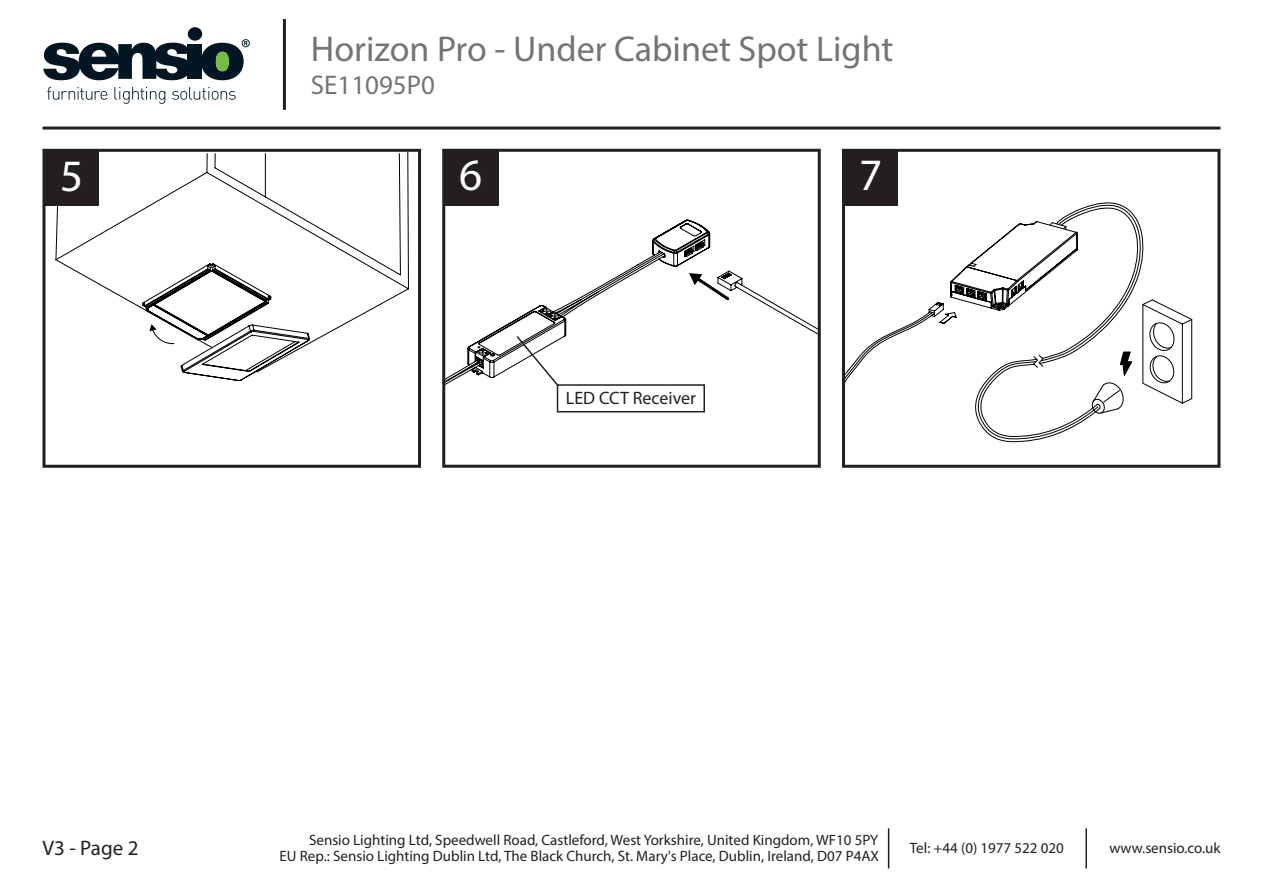
<style>
.page{position:relative;width:1263px;height:893px;background:#fff}
.page>*{position:absolute;margin:0;border:0;box-sizing:border-box;transform-origin:0 0}
.t1{font:45px "Myriad Pro";color:#fff}
.t2{font:36px "Myriad Pro";color:#717577}
.t3{font:27px "Myriad Pro";color:#717577}
.t4{font:21px "Myriad Pro";color:#231f20}
.t5{font:18px "Myriad Pro";color:#231f20}
.t6{font:15px/16px "Myriad Pro";color:#231f20;text-align:right}
</style>
<div class="page">
<svg style="left:43px;top:43px;width:145px;height:37px"></svg>
<div style="left:188px;top:44px;width:14px;height:35px;background:#011622"></div>
<div style="left:188px;top:27px;width:14px;height:14px;background:#011622;border-radius:50%"></div>
<svg style="left:47px;top:87px;width:60px;height:13px"></svg>
<svg style="left:114px;top:87px;width:51px;height:17px"></svg>
<svg style="left:172px;top:87px;width:64px;height:13px"></svg>
<svg style="left:202px;top:39px;width:48px;height:41px"></svg>
<hr style="left:42px;top:127px;width:1178px;height:3px;background:#231f20">
<svg style="left:442px;top:149px;width:379px;height:319px"></svg>
<svg style="left:42px;top:149px;width:379px;height:319px"></svg>
<hr style="left:283px;top:19px;width:3px;height:91px;background:#231f20">
<div style="left:43px;top:150px;width:56px;height:56px;background:#231f20"></div>
<div style="left:443px;top:150px;width:55px;height:56px;background:#231f20"></div>
<svg style="left:842px;top:149px;width:378px;height:319px"></svg>
<div style="left:842px;top:150px;width:56px;height:56px;background:#231f20"></div>
<hr style="left:1085px;top:828px;width:2px;height:40px;background:#231f20">
<hr style="left:888px;top:828px;width:1px;height:40px;background:#231f20">
<h2 class="t2" style="left:311px;top:27px;width:584px">Horizon Pro - Under Cabinet Spot Light</h2>
<h3 class="t3" style="left:311px;top:68px;width:126px">SE11095P0</h3>
<h1 class="t1" style="left:60px;top:148px;width:25px">5</h1>
<h1 class="t1" style="left:459px;top:148px;width:25px">6</h1>
<h1 class="t1" style="left:859px;top:148px;width:25px">7</h1>
<p class="t5" style="left:566px;top:387px;width:132px">LED CCT Receiver</p>
<p class="t6" style="left:280px;top:831px;width:601px">Sensio Lighting Ltd, Speedwell Road, Castleford, West Yorkshire, United Kingdom, WF10 5PY<br>EU Rep.: Sensio Lighting Dublin Ltd, The Black Church, St. Mary's Place, Dublin, Ireland, D07 P4AX</p>
<h3 class="t4" style="left:42px;top:835px;width:98px">V3 - Page 2</h3>
<p class="t6" style="left:910px;top:839px;width:155px">Tel: +44 (0) 1977 522 020</p>
<p class="t6" style="left:1109px;top:839px;width:113px">www.sensio.co.uk</p>
</div>
